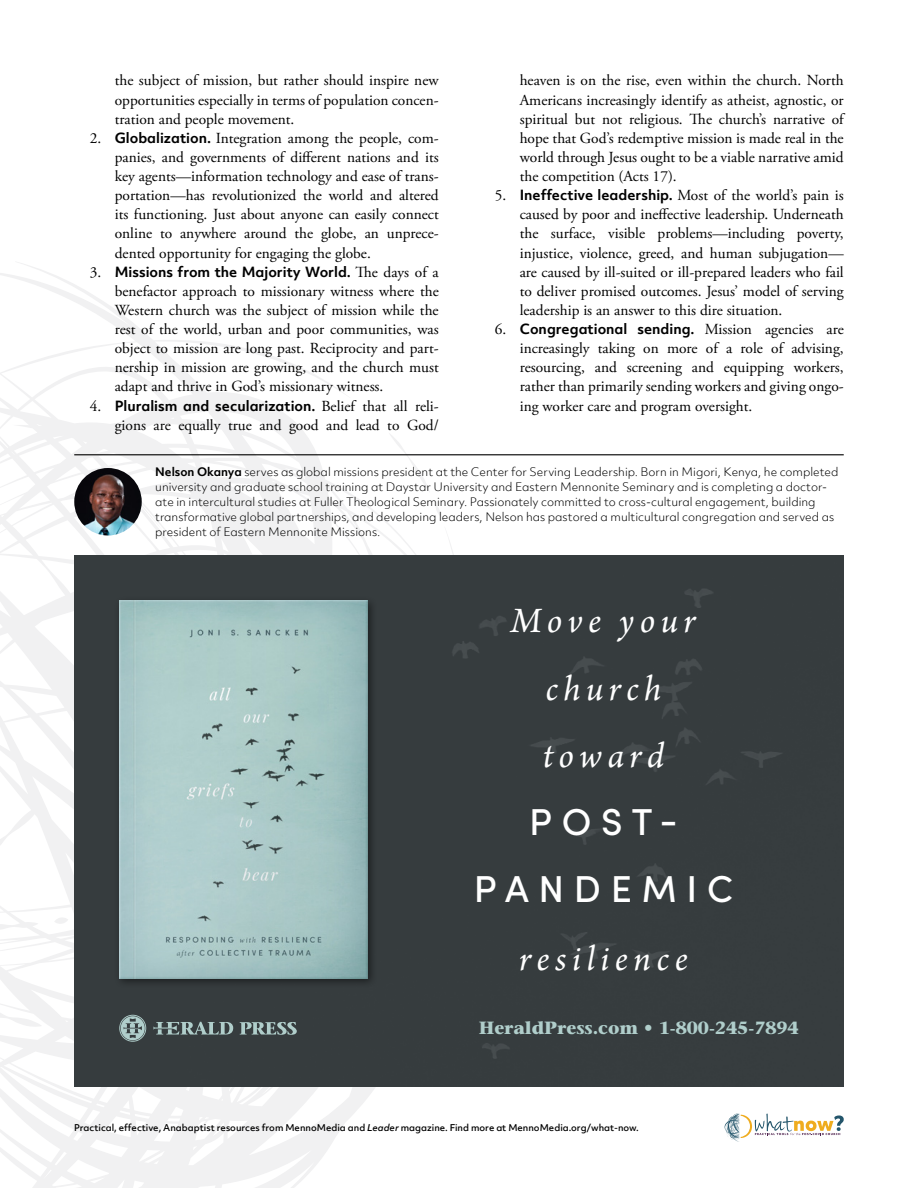
<style>
.page{position:relative;width:918px;height:1188px;background:#fff}
.page>*{position:absolute;margin:0;border:0;box-sizing:border-box;transform-origin:0 0}
.t1{font:italic 37.5px/67.5px "Arno Pro";letter-spacing:.145em;color:#fff;text-align:center}
.t2{font:500 37.5px/67.5px "Sofia Pro";letter-spacing:.26em;color:#fff;text-align:center}
.t3{font:700 17.7px "Stone Serif Std";color:#b0cecb}
.t4{font:15.3px/19.2px "Adobe Garamond Pro";color:#000;text-align:justify}
.t5{font:700 13.5px "Objektiv Mk 2";color:#000}
.t6{font:300 11.25px/15px "Objektiv Mk 2";color:#000}
.t7{font:500 9px "Objektiv Mk 2";color:#000}
.s1{font-family:"Objektiv Mk 2";font-weight:700;font-size:13.5px}
.s2{font-family:"Adobe Garamond Pro";font-weight:400;font-size:15.3px}
.s3{font-weight:700}
.s4{font-style:italic}
</style>
<div class="page">
<svg style="left:0;top:262px;width:533px;height:926px"></svg>
<svg style="left:725px;top:1114px;width:119px;height:28px"></svg>
<hr style="left:74px;top:454px;width:770px;height:1px;background:#000">
<img style="left:74px;top:468px;width:68px;height:68px;border-radius:34px">
<div style="left:74px;top:556px;width:770px;height:531px;background:#363c3e"></div>
<div style="left:114px;top:596px;width:263px;height:393px;background:#000;opacity:.5"></div>
<img style="left:119px;top:601px;width:248px;height:378px">
<svg style="left:153px;top:1022px;width:80px;height:13px"></svg>
<svg style="left:240px;top:1022px;width:57px;height:13px"></svg>
<svg style="left:119px;top:1015px;width:27px;height:27px"></svg>
<p class="t4" style="left:115px;top:71px;width:325px">the subject of mission, but rather should inspire new opportunities especially in terms of population concen&shy;tration and people movement.</p>
<p class="t4" style="left:115px;top:129px;width:326px;text-indent:-25px">2. <span class="s1">Globalization.</span> Integration among the people, com&shy;panies, and governments of different nations and its key agents—information technology and ease of trans&shy;portation—has revolutionized the world and altered its functioning. Just about anyone can easily connect online to anywhere around the globe, an unprece&shy;dented opportunity for engaging the globe.</p>
<p class="t5" style="left:90px;top:262px;width:351px"><span class="s2">3.</span> Missions from the Majority World. <span class="s2">The days of a</span></p>
<p class="t4" style="left:115px;top:282px;width:326px">benefactor approach to missionary witness where the Western church was the subject of mission while the rest of the world, urban and poor communities, was object to mission are long past. Reciprocity and part&shy;nership in mission are growing, and the church must adapt and thrive in God’s missionary witness.</p>
<p class="t5" style="left:90px;top:396px;width:351px"><span class="s2">4.</span> Pluralism and secularization. <span class="s2">Belief that all reli-</span></p>
<p class="t4" style="left:115px;top:416px;width:325px">gions are equally true and good and lead to God/</p>
<p class="t4" style="left:520px;top:71px;width:326px">heaven is on the rise, even within the church. North Americans increasingly identify as atheist, agnostic, or spiritual but not religious. The church’s narrative of hope that God’s redemptive mission is made real in the world through Jesus ought to be a viable narrative amid the competition (Acts 17).</p>
<p class="t4" style="left:520px;top:186px;width:326px;text-indent:-25px">5. <span class="s1">Ineffective leadership.</span> Most of the world’s pain is caused by poor and ineffective leadership. Underneath the surface, visible problems—including poverty, injustice, violence, greed, and human subjugation— are caused by ill-suited or ill-prepared leaders who fail to deliver promised outcomes. Jesus’ model of serving leadership is an answer to this dire situation.</p>
<p class="t5" style="left:495px;top:319px;width:351px"><span class="s2">6.</span> Congregational sending. <span class="s2">Mission agencies are</span></p>
<p class="t4" style="left:520px;top:339px;width:326px">increasingly taking on more of a role of advising, resourcing, and screening and equipping workers, rather than primarily sending workers and giving ongo&shy;ing worker care and program oversight.</p>
<p class="t6" style="left:155px;top:464px;width:685px"><span class="s3">Nelson Okanya</span> serves as global missions president at the Center for Serving Leadership. Born in Migori, Kenya, he completed university and graduate school training at Daystar University and Eastern Mennonite Seminary and is completing a doctor&shy;ate in intercultural studies at Fuller Theological Seminary. Passionately committed to cross-cultural engagement, building transformative global partnerships, and developing leaders, Nelson has pastored a multicultural congregation and served as president of Eastern Mennonite Missions.</p>
<h1 class="t1" style="left:511px;top:589px;width:187px">Move your church toward</h1>
<h1 class="t2" style="left:474px;top:786px;width:261px">POST-<br>PANDEMIC</h1>
<h1 class="t1" style="left:519px;top:927px;width:170px">resilience</h1>
<p class="t3" style="left:479px;top:1017px;width:321px">HeraldPress.com • 1-800-245-7894</p>
<p class="t7" style="left:74px;top:1121px;width:566px">Practical, effective, Anabaptist resources from MennoMedia and <span class="s4">Leader</span> magazine. Find more at MennoMedia.org/what-now.</p>
</div>
